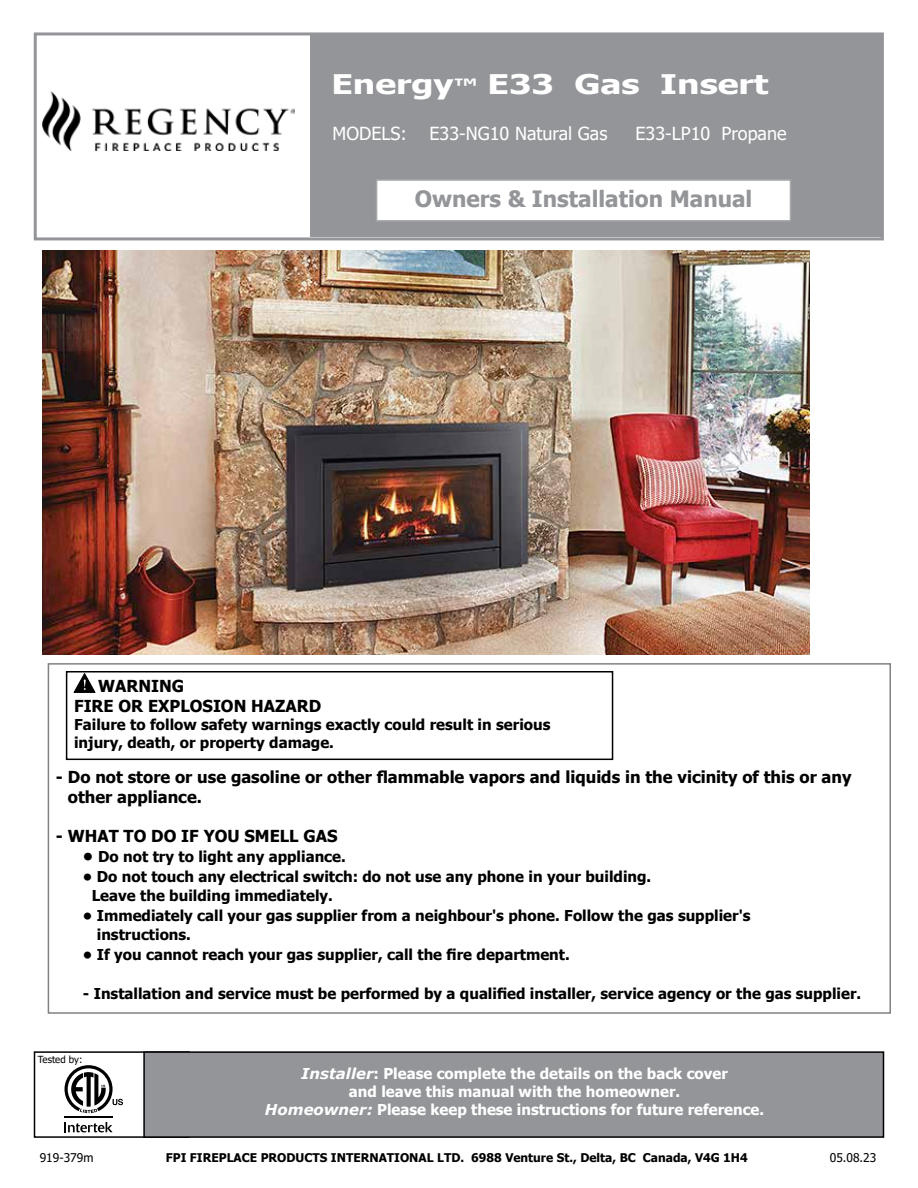
<style>
.page{position:relative;width:918px;height:1188px;background:#fff}
.page>*{position:absolute;margin:0;border:0;box-sizing:border-box;transform-origin:0 0}
.t1{font:700 27px "Tahoma";color:#fff;scale:1.3 1}
.t2{font:700 22.5px "Tahoma";color:#939598}
.t3{font:18px "Tahoma";color:#fff}
.t4{font:700 16.5px/19.8px "Tahoma";color:#000}
.t5{font:700 15px/19.5px "Tahoma";color:#000}
.t6{font:700 15px/18px "Tahoma";color:#fff;text-align:center}
.t7{font:700 12px "Tahoma";color:#000}
.t8{font:12px "Tahoma";color:#000}
.t9{font:9.75px "Tahoma";color:#000}
.s1{font-size:21px}
.s2{font-size:16.5px}
.s3{font-family:"Verdana";font-style:italic}
</style>
<div class="page">
<div style="left:34px;top:1051px;width:156px;height:87px;border:2px solid #000"></div>
<svg style="left:65px;top:1122px;width:48px;height:10px"></svg>
<hr style="left:65px;top:1117px;width:48px;height:1px;background:#000">
<svg style="left:64px;top:1065px;width:59px;height:48px"></svg>
<div style="left:144px;top:1052px;width:740px;height:85px;background:#939598"></div>
<div style="left:143px;top:1051px;width:741px;height:87px;border:2px solid #000"></div>
<div style="left:310px;top:36px;width:570px;height:201px;background:#939598"></div>
<div style="left:34px;top:32px;width:850px;height:208px;border:3px solid #939598"></div>
<div style="left:377px;top:180px;width:413px;height:41px;background:#fff"></div>
<div style="left:376px;top:179px;width:415px;height:43px;border:2px solid #a7a9ac"></div>
<img style="left:42px;top:250px;width:768px;height:404px">
<div style="left:48px;top:663px;width:843px;height:351px;border:2px solid #808285"></div>
<svg style="left:74px;top:674px;width:21px;height:19px"></svg>
<div style="left:66px;top:671px;width:547px;height:89px;border:2px solid #000"></div>
<img style="left:42px;top:92px;width:252px;height:59px">
<div style="left:55px;top:1097px;width:10px;height:12px;background:#fff"></div>
<h1 class="t1" style="left:331px;top:66px;width:338px">Energy<span class="s1">™</span> E33 Gas Insert</h1>
<p class="t3" style="left:333px;top:121px;width:76px">MODELS:</p>
<p class="t3" style="left:429px;top:121px;width:179px">E33-NG10 Natural Gas</p>
<p class="t3" style="left:636px;top:121px;width:153px">E33-LP10 Propane</p>
<h2 class="t2" style="left:415px;top:183px;width:339px">Owners &amp; Installation Manual</h2>
<p class="t4" style="left:74px;top:677px;width:249px;text-indent:24px">WARNING<br>FIRE OR EXPLOSION HAZARD</p>
<p class="t5" style="left:74px;top:716px;width:478px;line-height:18px">Failure to follow safety warnings exactly could result in serious injury, death, or property damage.</p>
<p class="t4" style="left:68px;top:768px;width:785px;text-indent:-12px">- Do not store or use gasoline or other flammable vapors and liquids in the vicinity of this or any other appliance.</p>
<p class="t4" style="left:56px;top:827px;width:283px">- WHAT TO DO IF YOU SMELL GAS</p>
<p class="t5" style="left:83px;top:848px;width:264px"><span class="s2">•</span> Do not try to light any appliance.</p>
<p class="t5" style="left:92px;top:867px;width:561px;text-indent:-9px">• Do not touch any electrical switch: do not use any phone in your building.<br>Leave the building immediately.</p>
<p class="t5" style="left:97px;top:906px;width:655px;text-indent:-14px">• Immediately call your gas supplier from a neighbour's phone. Follow the gas supplier's instructions.</p>
<p class="t5" style="left:83px;top:945px;width:488px">• If you cannot reach your gas supplier, call the fire department.</p>
<p class="t5" style="left:83px;top:984px;width:780px">- Installation and service must be performed by a qualified installer, service agency or the gas supplier.</p>
<p class="t9" style="left:38px;top:1053px;width:46px">Tested by:</p>
<p class="t6" style="left:265px;top:1065px;width:501px"><span class="s3">Installer</span>: Please complete the details on the back cover<br>and leave this manual with the homeowner.<br><span class="s3">Homeowner:</span> Please keep these instructions for future reference.</p>
<p class="t8" style="left:40px;top:1150px;width:55px">919-379m</p>
<p class="t7" style="left:166px;top:1150px;width:583px">FPI FIREPLACE PRODUCTS INTERNATIONAL LTD. 6988 Venture St., Delta, BC Canada, V4G 1H4</p>
<p class="t8" style="left:830px;top:1150px;width:48px">05.08.23</p>
</div>
